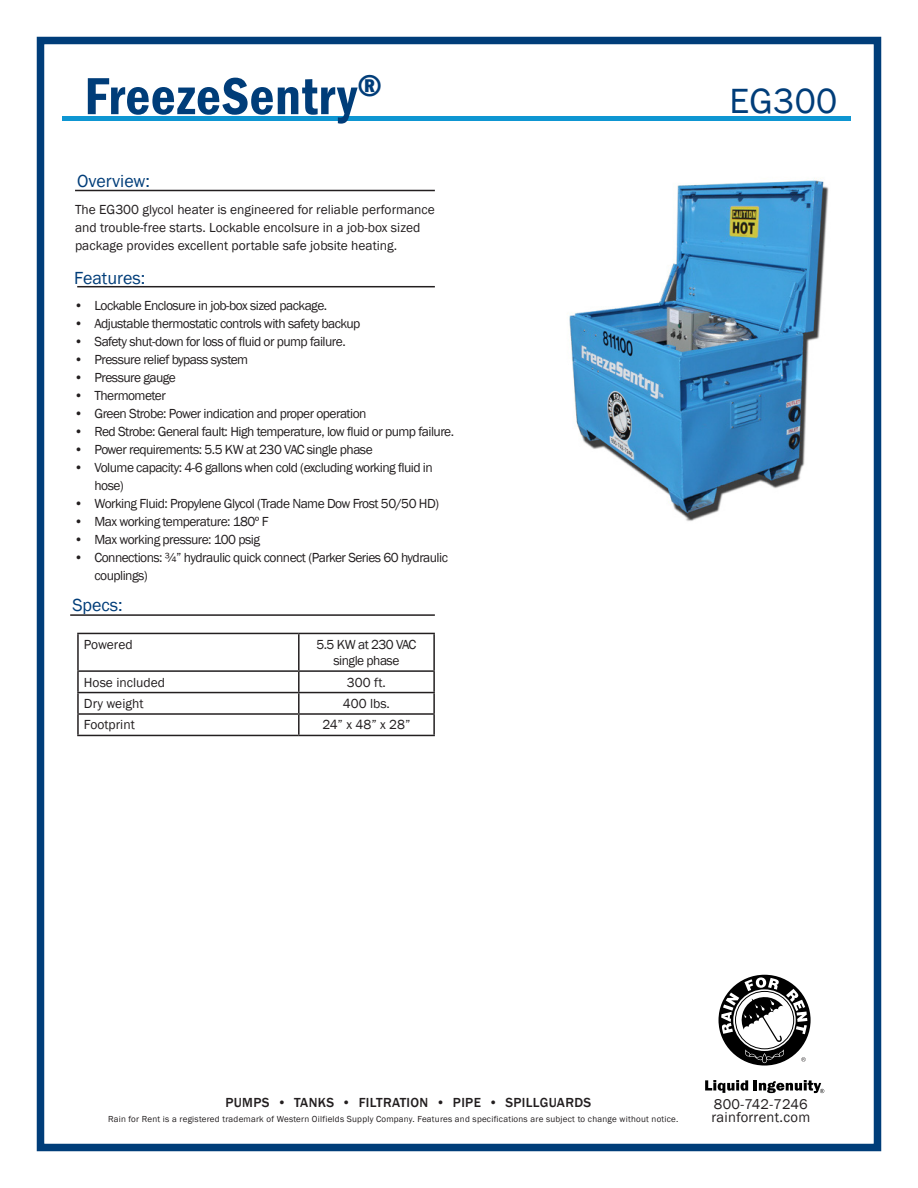
<style>
.page{position:relative;width:918px;height:1188px;background:#fff}
.page>*{position:absolute;margin:0;border:0;box-sizing:border-box;transform-origin:0 0}
.t1{font:600 condensed 54px "Franklin Gothic";letter-spacing:.01em;color:#003d79}
.t2{font:36px "Franklin Gothic";letter-spacing:.01em;color:#003d79}
.t3{font:18px "Franklin Gothic";color:#003d79}
.t4{font:14.55px/13.5px "Franklin Gothic";letter-spacing:.02em;color:#231f20}
.t5{font:13.5px/18px "Franklin Gothic";letter-spacing:-.04em;color:#231f20}
.t6{font:13.5px/18px "Franklin Gothic";color:#231f20}
.t7{font:500 13.5px "Franklin Gothic";letter-spacing:.025em;color:#231f20}
.t8{font:13.5px "Franklin Gothic";letter-spacing:-.005em;color:#231f20}
.t9{font:9px "Franklin Gothic";letter-spacing:.025em;color:#231f20}
</style>
<div class="page">
<div style="left:37px;top:37px;width:844px;height:1114px;border:8px solid #003d79"></div>
<hr style="left:62px;top:117px;width:788px;height:4px;background:#0e96d2">
<img style="left:569px;top:178px;width:260px;height:343px">
<hr style="left:75px;top:190px;width:360px;height:1px;background:#231f20">
<hr style="left:77px;top:286px;width:358px;height:1px;background:#231f20">
<hr style="left:70px;top:614px;width:365px;height:2px;background:#231f20">
<hr style="left:77px;top:633px;width:222px;height:1px;background:#231f20">
<hr style="left:77px;top:634px;width:2px;height:36px;background:#231f20">
<hr style="left:299px;top:633px;width:136px;height:1px;background:#231f20">
<hr style="left:298px;top:634px;width:2px;height:36px;background:#231f20">
<hr style="left:433px;top:634px;width:2px;height:36px;background:#231f20">
<hr style="left:77px;top:670px;width:222px;height:2px;background:#231f20">
<hr style="left:77px;top:672px;width:2px;height:20px;background:#231f20">
<hr style="left:299px;top:670px;width:136px;height:2px;background:#231f20">
<hr style="left:298px;top:672px;width:2px;height:20px;background:#231f20">
<hr style="left:433px;top:672px;width:2px;height:20px;background:#231f20">
<hr style="left:77px;top:692px;width:222px;height:1px;background:#231f20">
<hr style="left:77px;top:693px;width:2px;height:20px;background:#231f20">
<hr style="left:299px;top:692px;width:136px;height:1px;background:#231f20">
<hr style="left:298px;top:693px;width:2px;height:20px;background:#231f20">
<hr style="left:433px;top:693px;width:2px;height:20px;background:#231f20">
<hr style="left:77px;top:713px;width:222px;height:2px;background:#231f20">
<hr style="left:77px;top:715px;width:2px;height:20px;background:#231f20">
<hr style="left:299px;top:713px;width:136px;height:2px;background:#231f20">
<hr style="left:298px;top:715px;width:2px;height:20px;background:#231f20">
<hr style="left:433px;top:715px;width:2px;height:20px;background:#231f20">
<hr style="left:77px;top:735px;width:222px;height:1px;background:#231f20">
<hr style="left:299px;top:735px;width:136px;height:1px;background:#231f20">
<svg style="left:705px;top:1080px;width:43px;height:13px"></svg>
<svg style="left:719px;top:975px;width:92px;height:91px"></svg>
<svg style="left:754px;top:1080px;width:70px;height:13px"></svg>
<h1 class="t1" style="left:84px;top:74px;width:299px">FreezeSentry<sup>®</sup></h1>
<h3 class="t3" style="left:77px;top:173px;width:74px">Overview:</h3>
<p class="t6" style="left:75px;top:202px;width:361px">The EG300 glycol heater is engineered for reliable performance and trouble-free starts. Lockable encolsure in a job-box sized package provides excellent portable safe jobsite heating.</p>
<h3 class="t3" style="left:74px;top:270px;width:73px">Features:</h3>
<p class="t5" style="left:74px;top:297px;width:254px">• Lockable Enclosure in job-box sized package.</p>
<p class="t5" style="left:74px;top:315px;width:288px">• Adjustable thermostatic controls with safety backup</p>
<p class="t5" style="left:74px;top:333px;width:273px">• Safety shut-down for loss of fluid or pump failure.</p>
<p class="t5" style="left:74px;top:351px;width:175px">• Pressure relief bypass system</p>
<p class="t5" style="left:74px;top:369px;width:103px">• Pressure gauge</p>
<p class="t5" style="left:74px;top:387px;width:93px">• Thermometer</p>
<p class="t5" style="left:74px;top:405px;width:294px">• Green Strobe: Power indication and proper operation</p>
<p class="t5" style="left:74px;top:423px;width:381px">• Red Strobe: General fault: High temperature, low fluid or pump failure.</p>
<p class="t5" style="left:74px;top:441px;width:300px">• Power requirements: 5.5 KW at 230 VAC single phase</p>
<p class="t5" style="left:95px;top:459px;width:340px;text-indent:-20px">• Volume capacity: 4-6 gallons when cold (excluding working fluid in hose)</p>
<p class="t5" style="left:74px;top:495px;width:366px">• Working Fluid: Propylene Glycol (Trade Name Dow Frost 50/50 HD)</p>
<p class="t5" style="left:74px;top:513px;width:196px">• Max working temperature: 180º F</p>
<p class="t5" style="left:74px;top:531px;width:187px">• Max working pressure: 100 psig</p>
<p class="t5" style="left:95px;top:549px;width:355px;text-indent:-20px">• Connections: ¾” hydraulic quick connect (Parker Series 60 hydraulic couplings)</p>
<h3 class="t3" style="left:72px;top:597px;width:52px">Specs:</h3>
<p class="t8" style="left:84px;top:639px;width:50px">Powered</p>
<p class="t5" style="left:316px;top:637px;width:102px;line-height:16.2px;text-align:center">5.5 KW at 230 VAC single phase</p>
<p class="t6" style="left:84px;top:674px;width:83px">Hose included</p>
<p class="t5" style="left:347px;top:674px;width:41px">300 ft.</p>
<p class="t6" style="left:84px;top:695px;width:61px">Dry weight</p>
<p class="t5" style="left:343px;top:695px;width:49px">400 lbs.</p>
<p class="t6" style="left:84px;top:717px;width:52px">Footprint</p>
<p class="t5" style="left:322px;top:717px;width:90px">24” x 48” x 28”</p>
<h2 class="t2" style="left:730px;top:86px;width:109px">EG300</h2>
<p class="t7" style="left:226px;top:1094px;width:367px">PUMPS • TANKS • FILTRATION • PIPE • SPILLGUARDS</p>
<p class="t9" style="left:108px;top:1116px;width:572px">Rain for Rent is a registered trademark of Western Oilfields Supply Company. Features and specifications are subject to change without notice.</p>
<p class="t4" style="left:711px;top:1098px;width:100px">800-742-7246 rainforrent.com</p>
</div>
